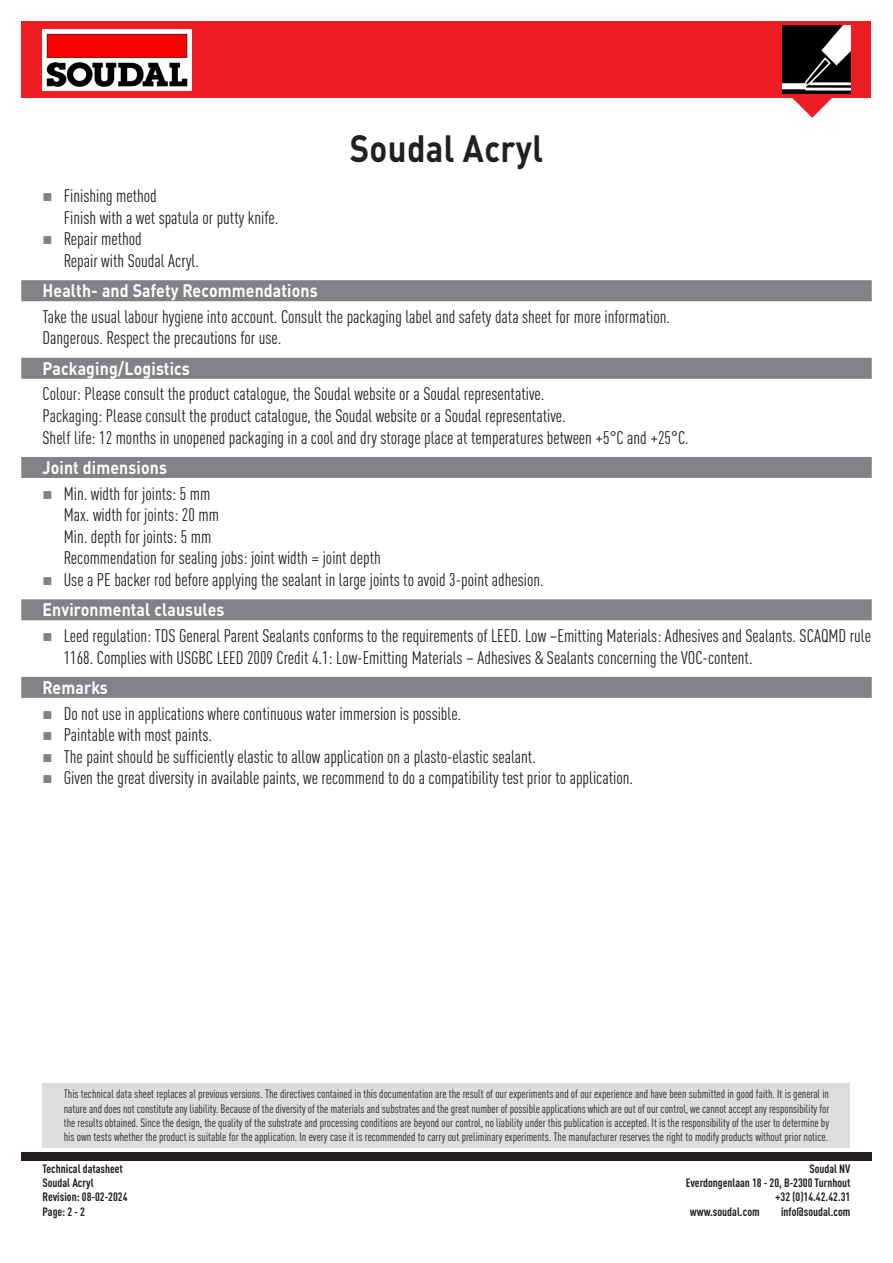
<style>
.page{position:relative;width:893px;height:1263px;background:#fff}
.page>*{position:absolute;margin:0;border:0;box-sizing:border-box;transform-origin:0 0}
.t1{font:700 37.5px "DIN Pro";letter-spacing:.01em;color:#231f20;scale:.88 1}
.Body_tekst{font:condensed 18px/21.6px "DIN Pro";color:#231f20}
.Labels{font:700 18px "DIN Pro";letter-spacing:.01em;color:#fff;scale:.88 1}
.Disclaimer{font:condensed 12px/14.4px "DIN Pro";color:#231f20;text-align:justify}
.Disclaimer-2{font:700 condensed 12px "DIN Pro";color:#231f20}
</style>
<div class="page">
<div style="left:21px;top:1152px;width:851px;height:9px;background:#231f20"></div>
<div style="left:21px;top:21px;width:850px;height:77px;background:#ee1d23"></div>
<svg style="left:792px;top:98px;width:40px;height:20px"></svg>
<img style="left:43px;top:29px;width:149px;height:61px">
<img style="left:782px;top:26px;width:68px;height:68px">
<div style="left:21px;top:280px;width:851px;height:21px;background:#808285"></div>
<div style="left:21px;top:358px;width:851px;height:21px;background:#808285"></div>
<div style="left:21px;top:457px;width:851px;height:21px;background:#808285"></div>
<div style="left:21px;top:599px;width:851px;height:21px;background:#808285"></div>
<div style="left:21px;top:677px;width:851px;height:21px;background:#808285"></div>
<div style="left:43px;top:1083px;width:807px;height:65px;background:#dcdddf"></div>
<p class="t1" style="left:350px;top:117px;width:221px">Soudal Acryl</p>
<p class="Body_tekst" style="left:64px;top:184px;width:216px">Finishing method<br>Finish with a wet spatula or putty knife.</p>
<p class="Body_tekst" style="left:64px;top:227px;width:137px">Repair method<br>Repair with Soudal Acryl.</p>
<p class="Labels" style="left:43px;top:275px;width:314px">Health- and Safety Recommendations</p>
<p class="Body_tekst" style="left:43px;top:304px;width:629px">Take the usual labour hygiene into account. Consult the packaging label and safety data sheet for more information.</p>
<p class="Body_tekst" style="left:43px;top:326px;width:240px">Dangerous. Respect the precautions for use.</p>
<p class="Labels" style="left:43px;top:353px;width:169px">Packaging/Logistics</p>
<p class="Body_tekst" style="left:43px;top:382px;width:648px">Colour: Please consult the product catalogue, the Soudal website or a Soudal representative.<br>Packaging: Please consult the product catalogue, the Soudal website or a Soudal representative.<br>Shelf life: 12 months in unopened packaging in a cool and dry storage place at temperatures between +5°C and +25°C.</p>
<p class="Labels" style="left:43px;top:452px;width:143px">Joint dimensions</p>
<p class="Body_tekst" style="left:64px;top:481px;width:318px">Min. width for joints: 5 mm<br>Max. width for joints: 20 mm<br>Min. depth for joints: 5 mm<br>Recommendation for sealing jobs: joint width = joint depth</p>
<p class="Body_tekst" style="left:64px;top:567px;width:482px">Use a PE backer rod before applying the sealant in large joints to avoid 3-point adhesion.</p>
<p class="Labels" style="left:43px;top:594px;width:208px">Environmental clausules</p>
<p class="Body_tekst" style="left:64px;top:623px;width:809px">Leed regulation: TDS General Parent Sealants conforms to the requirements of LEED. Low –Emitting Materials: Adhesives and Sealants. SCAQMD rule<br>1168. Complies with USGBC LEED 2009 Credit 4.1: Low-Emitting Materials – Adhesives &amp; Sealants concerning the VOC-content.</p>
<p class="Labels" style="left:43px;top:672px;width:76px">Remarks</p>
<p class="Body_tekst" style="left:64px;top:701px;width:399px">Do not use in applications where continuous water immersion is possible.</p>
<p class="Body_tekst" style="left:64px;top:723px;width:150px">Paintable with most paints.</p>
<p class="Body_tekst" style="left:64px;top:744px;width:474px">The paint should be sufficiently elastic to allow application on a plasto-elastic sealant.</p>
<p class="Body_tekst" style="left:64px;top:766px;width:571px">Given the great diversity in available paints, we recommend to do a compatibility test prior to application.</p>
<p class="Disclaimer" style="left:64px;top:1086px;width:767px">This technical data sheet replaces al previous versions. The directives contained in this documentation are the result of our experiments and of our experience and have been submitted in good faith. It is general in nature and does not constitute any liability. Because of the diversity of the materials and substrates and the great number of possible applications which are out of our control, we cannot accept any responsibility for the results obtained. Since the design, the quality of the substrate and processing conditions are beyond our control, no liability under this publication is accepted. It is the responsibility of the user to determine by his own tests whether the product is suitable for the application. In every case it is recommended to carry out preliminary experiments. The manufacturer reserves the right to modify products without prior notice.</p>
<p class="Disclaimer-2" style="left:43px;top:1159px;width:82px">Technical datasheet</p>
<p class="Disclaimer-2" style="left:43px;top:1174px;width:53px">Soudal Acryl</p>
<p class="Disclaimer-2" style="left:43px;top:1188px;width:86px">Revision: 08-02-2024</p>
<p class="Disclaimer-2" style="left:43px;top:1202px;width:44px">Page: 2 - 2</p>
<p class="Disclaimer-2" style="left:809px;top:1159px;width:43px">Soudal NV</p>
<p class="Disclaimer-2" style="left:686px;top:1174px;width:166px">Everdongenlaan 18 - 20, B-2300 Turnhout</p>
<p class="Disclaimer-2" style="left:775px;top:1188px;width:77px">+32 (0)14.42.42.31</p>
<p class="Disclaimer-2" style="left:690px;top:1202px;width:71px">www.soudal.com</p>
<p class="Disclaimer-2" style="left:781px;top:1202px;width:71px">info@soudal.com</p>
</div>
